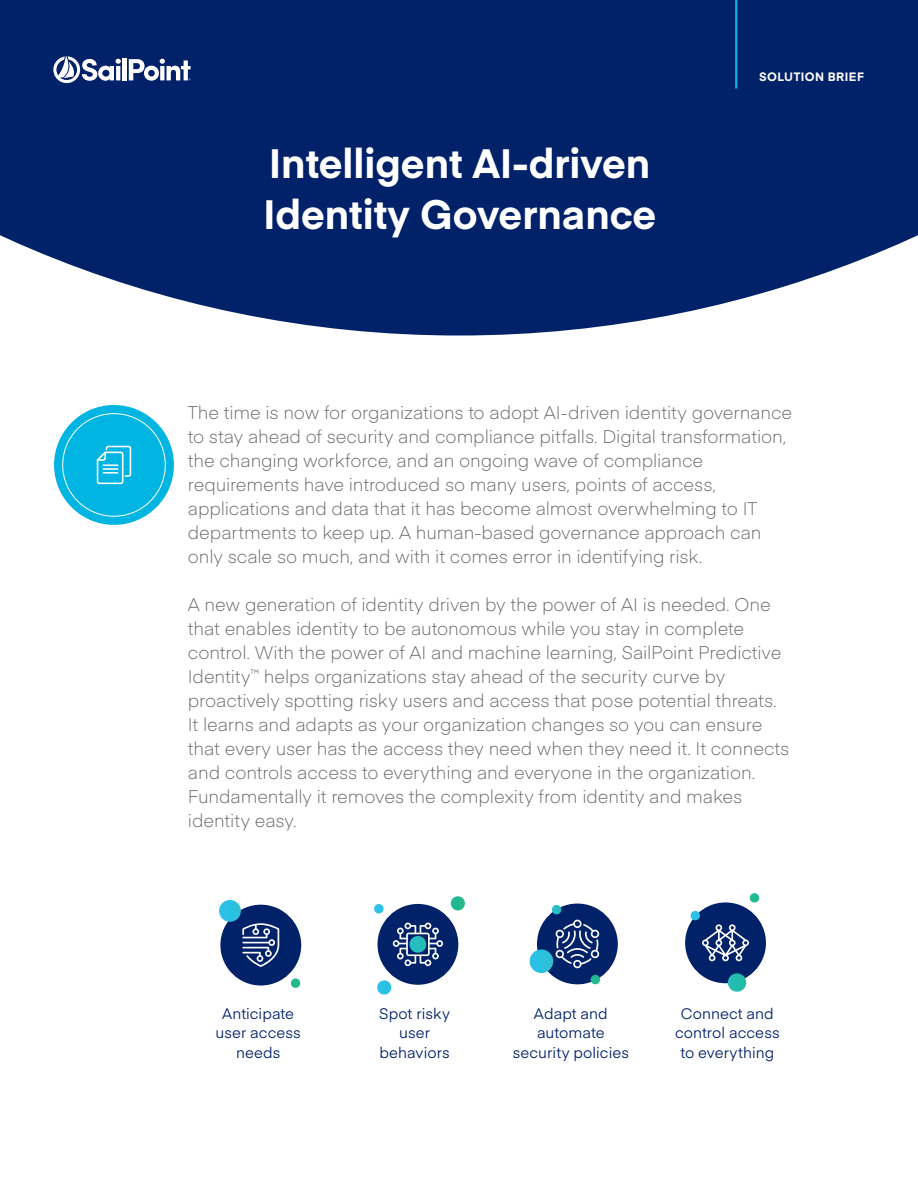
<style>
.page{position:relative;width:918px;height:1188px;background:#fff}
.page>*{position:absolute;margin:0;border:0;box-sizing:border-box;transform-origin:0 0}
.t1{font:700 40.5px "Eina 01";color:#fff}
.Body{font:300 18px/24px "Eina 01";letter-spacing:-.005em;color:#63666a}
.t2{font:15px/19.5px "Eina 01";letter-spacing:.005em;color:#012169}
.t3{font:700 12px "Eina 01";letter-spacing:.04em;color:#fff}
</style>
<div class="page">
<svg style="left:0;top:0;width:918px;height:336px;fill:#012169"></svg>
<hr style="left:735px;top:0;width:2px;height:89px;background:#00b5e2">
<div style="left:54px;top:405px;width:120px;height:120px;background:#00b5e2;border-radius:50%"></div>
<div style="left:122px;top:58px;width:5px;height:22px;background:#fff"></div>
<svg style="left:129px;top:59px;width:62px;height:22px"></svg>
<svg style="left:53px;top:55px;width:68px;height:28px"></svg>
<svg style="left:97px;top:446px;width:34px;height:38px"></svg>
<div style="left:685px;top:902px;width:81px;height:81px;background:#012169;border-radius:50%"></div>
<svg style="left:690px;top:893px;width:70px;height:99px"></svg>
<svg style="left:374px;top:896px;width:91px;height:99px"></svg>
<div style="left:537px;top:904px;width:81px;height:80px;background:#012169;border-radius:50%"></div>
<svg style="left:529px;top:905px;width:72px;height:80px"></svg>
<svg style="left:219px;top:900px;width:82px;height:88px"></svg>
<p class="t1" style="left:269px;top:134px;width:382px">Intelligent AI-driven</p>
<p class="t1" style="left:263px;top:185px;width:394px">Identity Governance</p>
<p class="t3" style="left:759px;top:67px;width:106px">SOLUTION BRIEF</p>
<p class="Body" style="left:188px;top:399px;width:606px">The time is now for organizations to adopt AI-driven identity governance to stay ahead of security and compliance pitfalls. Digital transformation, the changing workforce, and an ongoing wave of compliance requirements have introduced so many users, points of access, applications and data that it has become almost overwhelming to IT departments to keep up. A human-based governance approach can only scale so much, and with it comes error in identifying risk.</p>
<p class="Body" style="left:188px;top:591px;width:603px">A new generation of identity driven by the power of AI is needed. One that enables identity to be autonomous while you stay in complete control. With the power of AI and machine learning, SailPoint Predictive Identity<sup>™</sup> helps organizations stay ahead of the security curve by proactively spotting risky users and access that pose potential threats.<br>It learns and adapts as your organization changes so you can ensure that every user has the access they need when they need it. It connects and controls access to everything and everyone in the organization.<br>Fundamentally it removes the complexity from identity and makes identity easy.</p>
<p class="t2" style="left:222px;top:1003px;width:74px">Anticipate</p>
<p class="t2" style="left:215px;top:1022px;width:87px">user access</p>
<p class="t2" style="left:236px;top:1042px;width:46px">needs</p>
<p class="t2" style="left:379px;top:1003px;width:72px">Spot risky</p>
<p class="t2" style="left:399px;top:1022px;width:32px">user</p>
<p class="t2" style="left:379px;top:1042px;width:72px">behaviors</p>
<p class="t2" style="left:534px;top:1003px;width:75px">Adapt and automate</p>
<p class="t2" style="left:513px;top:1042px;width:118px">security policies</p>
<p class="t2" style="left:675px;top:1003px;width:106px;text-align:center">Connect and control access</p>
<p class="t2" style="left:680px;top:1042px;width:95px">to everything</p>
</div>
